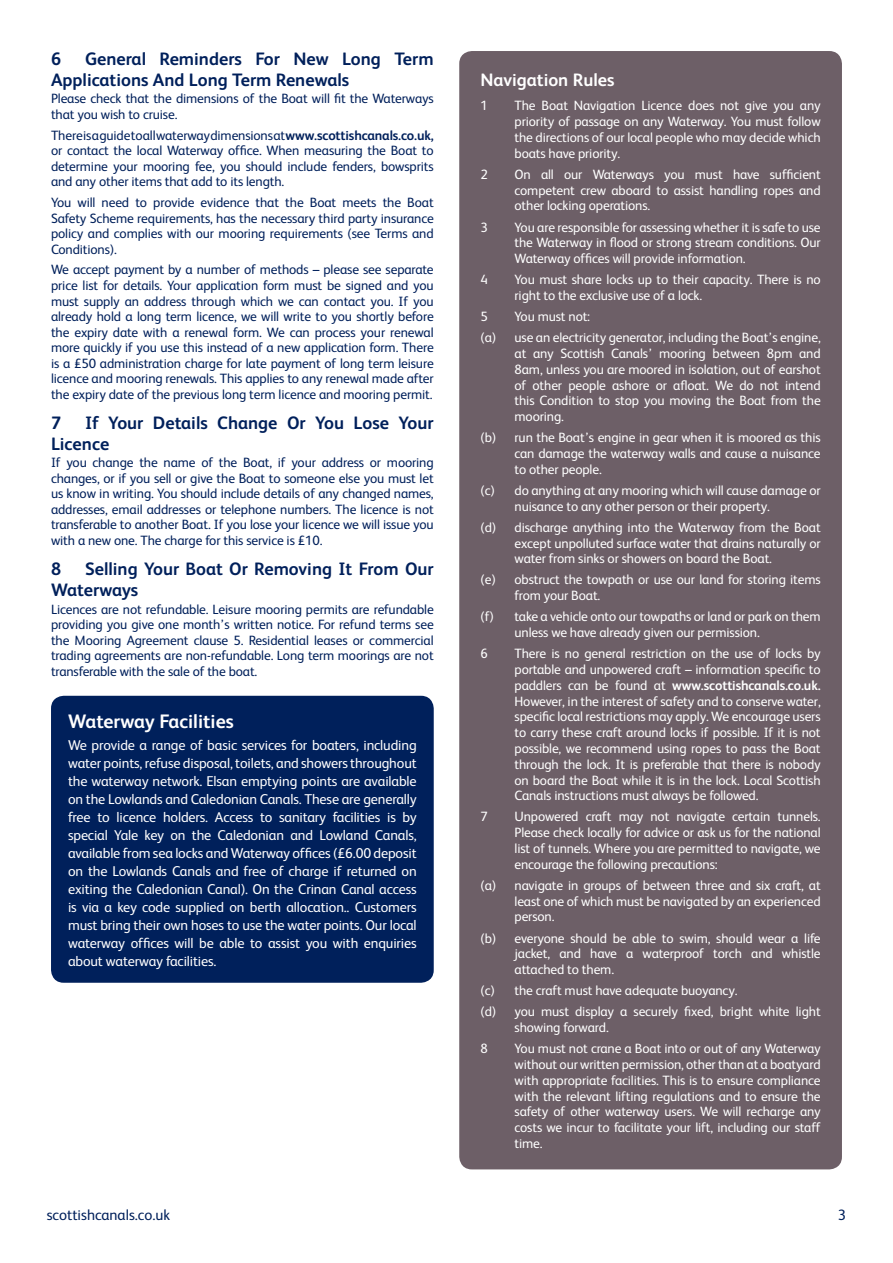
<style>
.page{position:relative;width:893px;height:1263px;background:#fff}
.page>*{position:absolute;margin:0;border:0;box-sizing:border-box;transform-origin:0 0}
.t1{font:700 19.5px "FS Albert";color:#fff}
.sub_heading{font:700 18px/20.7px "FS Albert";color:#00205b}
.t2{font:700 18px "FS Albert";color:#fff}
.t3{font:15px "FS Albert";color:#00205b}
.t4{font:14.25px/18px "FS Albert";letter-spacing:-.01em;color:#fff;text-align:justify}
.t5{font:13.5px/15.8px "FS Albert";letter-spacing:-.01em;color:#fff;text-align:justify}
.t6{font:13.5px/15.5px "FS Albert";letter-spacing:-.01em;color:#00205b;text-align:justify}
.s1{font-weight:700}
</style>
<div class="page">
<div style="left:51px;top:696px;width:383px;height:287px;background:#00205b;border-radius:13px"></div>
<div style="left:459px;top:51px;width:383px;height:1118px;background:#6d5f67;border-radius:13px"></div>
<p class="sub_heading" style="left:51px;top:48px;width:384px;text-indent:34px">General Reminders For New Long Term<br>Applications And Long Term Renewals</p>
<p class="t6" style="left:51px;top:90px;width:384px">Please check that the dimensions of the Boat will fit the Waterways that you wish to cruise.</p>
<p class="t6" style="left:51px;top:127px;width:384px">There is a guide to all waterway dimensions at <span class="s1">www.scottishcanals.co.uk, </span>or contact the local Waterway office. When measuring the Boat to determine your mooring fee, you should include fenders, bowsprits and any other items that add to its length.</p>
<p class="t6" style="left:51px;top:194px;width:384px">You will need to provide evidence that the Boat meets the Boat Safety Scheme requirements, has the necessary third party insurance policy and complies with our mooring requirements (see Terms and Conditions).</p>
<p class="t6" style="left:51px;top:261px;width:384px">We accept payment by a number of methods – please see separate price list for details. Your application form must be signed and you must supply an address through which we can contact you. If you already hold a long term licence, we will write to you shortly before the expiry date with a renewal form. We can process your renewal more quickly if you use this instead of a new application form. There is a £50 administration charge for late payment of long term leisure licence and mooring renewals. This applies to any renewal made after the expiry date of the previous long term licence and mooring permit.</p>
<p class="sub_heading" style="left:51px;top:412px;width:12px">7</p>
<p class="sub_heading" style="left:51px;top:48px;width:12px">6</p>
<p class="sub_heading" style="left:51px;top:412px;width:384px;text-indent:34px">If Your Details Change Or You Lose Your<br>Licence</p>
<p class="t6" style="left:51px;top:454px;width:384px">If you change the name of the Boat, if your address or mooring changes, or if you sell or give the Boat to someone else you must let us know in writing. You should include details of any changed names, addresses, email addresses or telephone numbers. The licence is not transferable to another Boat. If you lose your licence we will issue you with a new one. The charge for this service is £10.</p>
<p class="sub_heading" style="left:51px;top:558px;width:12px">8</p>
<p class="sub_heading" style="left:51px;top:558px;width:384px;text-indent:34px">Selling Your Boat Or Removing It From Our<br>Waterways</p>
<p class="t6" style="left:51px;top:600px;width:384px">Licences are not refundable. Leisure mooring permits are refundable providing you give one month’s written notice. For refund terms see the Mooring Agreement clause 5. Residential leases or commercial trading agreements are non-refundable. Long term moorings are not transferable with the sale of the boat.</p>
<p class="t1" style="left:68px;top:708px;width:167px">Waterway Facilities</p>
<p class="t4" style="left:68px;top:735px;width:350px">We provide a range of basic services for boaters, including water points, refuse disposal, toilets, and showers throughout the waterway network. Elsan emptying points are available on the Lowlands and Caledonian Canals. These are generally free to licence holders. Access to sanitary facilities is by special Yale key on the Caledonian and Lowland Canals, available from sea locks and Waterway offices (£6.00 deposit on the Lowlands Canals and free of charge if returned on exiting the Caledonian Canal). On the Crinan Canal access is via a key code supplied on berth allocation.. Customers must bring their own hoses to use the water points. Our local waterway offices will be able to assist you with enquiries about waterway facilities.</p>
<p class="t2" style="left:480px;top:68px;width:135px">Navigation Rules</p>
<p class="t5" style="left:480px;top:97px;width:9px">1</p>
<p class="t5" style="left:514px;top:97px;width:308px">The Boat Navigation Licence does not give you any priority of passage on any Waterway. You must follow the directions of our local people who may decide which boats have priority.</p>
<p class="t5" style="left:480px;top:166px;width:9px">2</p>
<p class="t5" style="left:514px;top:166px;width:308px">On all our Waterways you must have sufficient competent crew aboard to assist handling ropes and other locking operations.</p>
<p class="t5" style="left:480px;top:218px;width:9px">3</p>
<p class="t5" style="left:514px;top:218px;width:308px">You are responsible for assessing whether it is safe to use the Waterway in flood or strong stream conditions. Our Waterway offices will provide information.</p>
<p class="t5" style="left:480px;top:271px;width:9px">4</p>
<p class="t5" style="left:514px;top:271px;width:308px">You must share locks up to their capacity. There is no right to the exclusive use of a lock.</p>
<p class="t5" style="left:480px;top:308px;width:9px">5</p>
<p class="t5" style="left:480px;top:305px;width:342px;line-height:21.1px;text-indent:34px">You must not:<br>(a) use an electricity generator, including the Boat’s engine,</p>
<p class="t5" style="left:514px;top:345px;width:308px">at any Scottish Canals’ mooring between 8pm and 8am, unless you are moored in isolation, out of earshot of other people ashore or afloat. We do not intend this Condition to stop you moving the Boat from the mooring.</p>
<p class="t5" style="left:514px;top:429px;width:308px;text-indent:-34px">(b) run the Boat’s engine in gear when it is moored as this can damage the waterway walls and cause a nuisance to other people.</p>
<p class="t5" style="left:514px;top:482px;width:308px;text-indent:-34px">(c) do anything at any mooring which will cause damage or nuisance to any other person or their property.</p>
<p class="t5" style="left:514px;top:519px;width:308px;text-indent:-34px">(d) discharge anything into the Waterway from the Boat except unpolluted surface water that drains naturally or water from sinks or showers on board the Boat.</p>
<p class="t5" style="left:514px;top:571px;width:308px;text-indent:-34px">(e) obstruct the towpath or use our land for storing items from your Boat.</p>
<p class="t5" style="left:514px;top:608px;width:308px;text-indent:-34px">(f) take a vehicle onto our towpaths or land or park on them unless we have already given our permission.</p>
<p class="t5" style="left:480px;top:645px;width:9px">6</p>
<p class="t5" style="left:514px;top:645px;width:308px">There is no general restriction on the use of locks by portable and unpowered craft – information specific to paddlers can be found at <span class="s1">www.scottishcanals.co.uk.<br></span>However, in the interest of safety and to conserve water, specific local restrictions may apply. We encourage users to carry these craft around locks if possible. If it is not possible, we recommend using ropes to pass the Boat through the lock. It is preferable that there is nobody on board the Boat while it is in the lock. Local Scottish Canals instructions must always be followed.</p>
<p class="t5" style="left:480px;top:808px;width:9px">7</p>
<p class="t5" style="left:514px;top:808px;width:308px">Unpowered craft may not navigate certain tunnels.<br>Please check locally for advice or ask us for the national list of tunnels. Where you are permitted to navigate, we encourage the following precautions:</p>
<p class="t5" style="left:514px;top:877px;width:308px;text-indent:-34px">(a) navigate in groups of between three and six craft, at least one of which must be navigated by an experienced person.</p>
<p class="t5" style="left:514px;top:929px;width:308px;text-indent:-34px">(b) everyone should be able to swim, should wear a life jacket, and have a waterproof torch and whistle attached to them.</p>
<p class="t5" style="left:480px;top:979px;width:342px;line-height:21.1px">(c) the craft must have adequate buoyancy.<br>(d) you must display a securely fixed, bright white light</p>
<p class="t5" style="left:514px;top:1019px;width:96px">showing forward.</p>
<p class="t5" style="left:480px;top:1040px;width:9px">8</p>
<p class="t5" style="left:514px;top:1040px;width:308px">You must not crane a Boat into or out of any Waterway without our written permission, other than at a boatyard with appropriate facilities. This is to ensure compliance with the relevant lifting regulations and to ensure the safety of other waterway users. We will recharge any costs we incur to facilitate your lift, including our staff time.</p>
<p class="t3" style="left:47px;top:1204px;width:125px">scottishcanals.co.uk</p>
<p class="t3" style="left:838px;top:1204px;width:10px">3</p>
</div>
